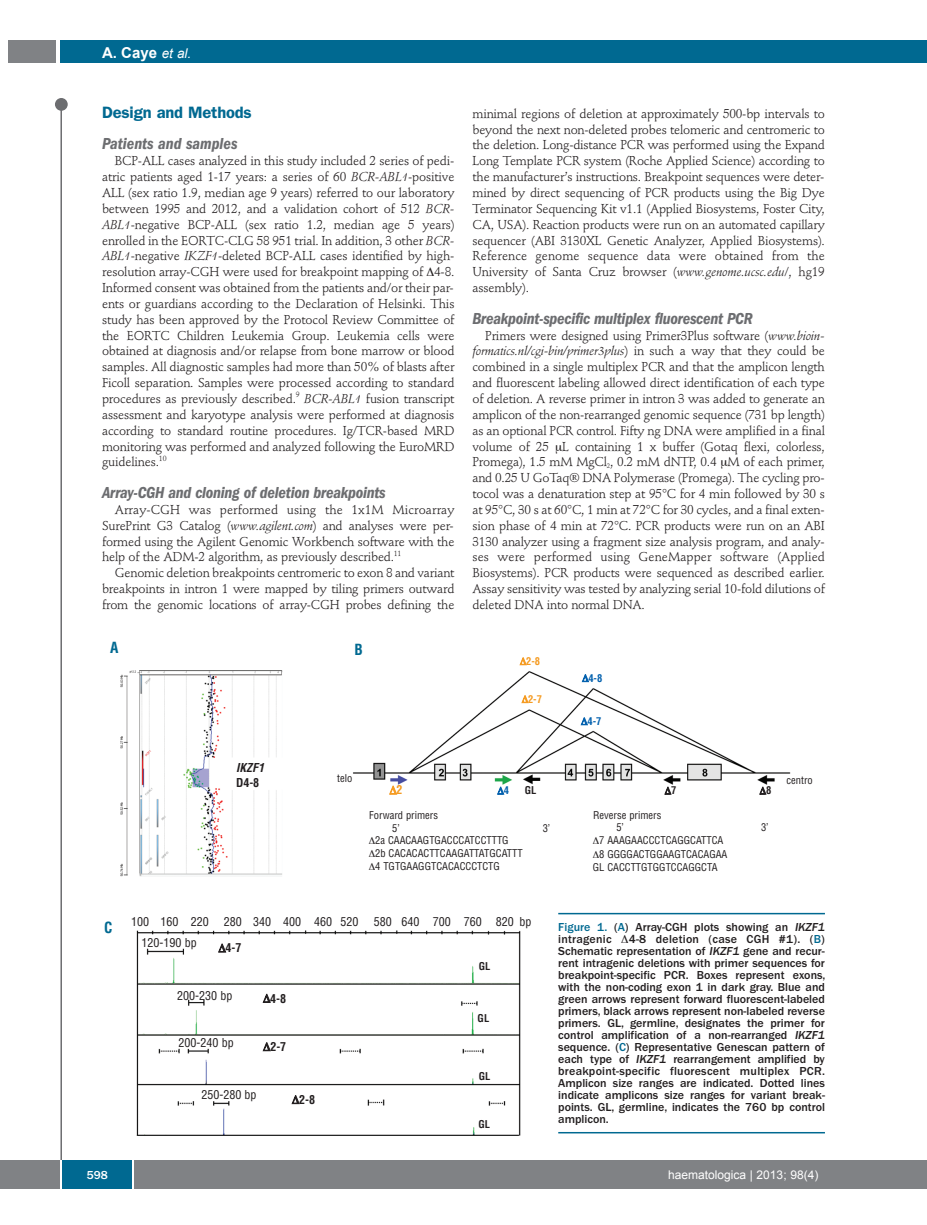
<style>
.page{position:relative;width:927px;height:1225px;background:#fff}
.page>*{position:absolute;margin:0;border:0;box-sizing:border-box;transform-origin:0 0}
.t1{font:italic 600 condensed 16.5px "Franklin Gothic";letter-spacing:-.015em;color:#6c6d70}
.t2{font:600 16.5px "Franklin Gothic";letter-spacing:-.01em;color:#006991}
.t3{font:700 15px "Arial";color:#fff}
.t4{font:700 condensed 15px "Helvetica";color:#006991}
.t5{font:12.75px/15.9px "Stempel Schneidler";letter-spacing:-.015em;color:#231f20;text-align:justify}
.t6{font:500 12px/12px "Franklin Gothic";color:#231f20}
.t7{font:condensed 12px "Helvetica";color:#231f20}
.t8{font:12px "Arial";color:#fff}
.t9{font:700 condensed 12px "Helvetica";color:#231f20}
.t10{font:italic 700 condensed 12px "Helvetica";letter-spacing:.005em;color:#231f20}
.t11{font:500 12px "Franklin Gothic";color:#fff}
.t12{font:700 condensed 12px "Helvetica";color:#f59b22}
.t13{font:condensed 10.5px/12.6px "Helvetica";color:#231f20}
.t14{font:700 condensed 10.5px "Helvetica";color:#231f20}
.t15{font:700 condensed 10.5px "Helvetica";color:#0461ae}
.t16{font:700 condensed 10.5px "Helvetica";color:#f59b22}
.s1{font-weight:400;font-style:italic;font-size:13.5px}
.s2{font-style:italic}
.s3{color:#006991}
</style>
<div class="page">
<div style="left:911px;top:40px;width:16px;height:22px;background:#006991"></div>
<div style="left:910px;top:1160px;width:17px;height:28px;background:#808285"></div>
<div style="left:55px;top:98px;width:13px;height:13px;background:#6c6d70;border-radius:50%"></div>
<hr style="left:60px;top:101px;width:2px;height:1061px;background:#6c6d70">
<div style="left:60px;top:40px;width:852px;height:22px;background:#006991"></div>
<div style="left:9px;top:40px;width:47px;height:22px;background:#808285"></div>
<div style="left:0;top:1160px;width:911px;height:28px;background:#808285"></div>
<div style="left:62px;top:1160px;width:71px;height:28px;background:#006991"></div>
<hr style="left:60px;top:1160px;width:2px;height:28px;background:#fff">
<svg style="left:133px;top:1160px;width:1px;height:28px"></svg>
<img style="left:120px;top:670px;width:697px;height:465px">
<hr style="left:558px;top:913px;width:267px;height:1px;background:#006991">
<hr style="left:558px;top:1132px;width:267px;height:1px;background:#006991">
<svg style="left:621px;top:935px;width:7px;height:8px"></svg>
<svg style="left:219px;top:944px;width:7px;height:8px"></svg>
<svg style="left:263px;top:994px;width:7px;height:8px"></svg>
<svg style="left:263px;top:1042px;width:7px;height:8px"></svg>
<svg style="left:292px;top:1095px;width:7px;height:8px"></svg>
<svg style="left:522px;top:695px;width:6px;height:7px"></svg>
<svg style="left:582px;top:674px;width:6px;height:7px"></svg>
<svg style="left:581px;top:717px;width:6px;height:8px"></svg>
<svg style="left:390px;top:786px;width:7px;height:8px"></svg>
<svg style="left:498px;top:787px;width:6px;height:7px"></svg>
<svg style="left:665px;top:787px;width:6px;height:7px"></svg>
<svg style="left:760px;top:787px;width:6px;height:7px"></svg>
<svg style="left:369px;top:836px;width:6px;height:7px"></svg>
<svg style="left:369px;top:849px;width:6px;height:8px"></svg>
<svg style="left:369px;top:863px;width:6px;height:7px"></svg>
<svg style="left:593px;top:837px;width:6px;height:7px"></svg>
<svg style="left:593px;top:850px;width:6px;height:7px"></svg>
<p class="t3" style="left:102px;top:44px;width:91px">A. Caye <span class="s1">et al.</span></p>
<p class="t2" style="left:102px;top:106px;width:151px">Design and Methods</p>
<p class="t1" style="left:102px;top:138px;width:137px">Patients and samples</p>
<p class="t5" style="left:102px;top:154px;width:354px;text-indent:13px">BCP-ALL cases analyzed in this study included 2 series of pedi&shy;atric patients aged 1-17 years: a series of 60 <span class="s2">BCR-ABL1</span>-positive ALL (sex ratio 1.9, median age 9 years) referred to our laboratory between 1995 and 2012, and a validation cohort of 512 <span class="s2">BCR-ABL1</span>-negative BCP-ALL (sex ratio 1.2, median age 5 years) enrolled in the EORTC-CLG 58 951 trial. In addition, 3 other <span class="s2">BCR-ABL1</span>-negative <span class="s2">IKZF1</span>-deleted BCP-ALL cases identified by high&shy;resolution array-CGH were used for breakpoint mapping of 4-8.<br>Informed consent was obtained from the patients and/or their par&shy;ents or guardians according to the Declaration of Helsinki. This study has been approved by the Protocol Review Committee of the EORTC Children Leukemia Group. Leukemia cells were obtained at diagnosis and/or relapse from bone marrow or blood samples. All diagnostic samples had more than 50% of blasts after Ficoll separation. Samples were processed according to standard procedures as previously described.<sup>9</sup> <span class="s2">BCR-ABL1</span> fusion transcript assessment and karyotype analysis were performed at diagnosis according to standard routine procedures. Ig/TCR-based MRD monitoring was performed and analyzed following the EuroMRD guidelines.<sup>10</sup></p>
<p class="t1" style="left:102px;top:486px;width:285px">Array-CGH and cloning of deletion breakpoints</p>
<p class="t5" style="left:102px;top:503px;width:354px;text-indent:13px">Array-CGH was performed using the 1x1M Microarray SurePrint G3 Catalog (<span class="s2">www.agilent.com</span>) and analyses were per&shy;formed using the Agilent Genomic Workbench software with the help of the ADM-2 algorithm, as previously described.<sup>11</sup></p>
<p class="t5" style="left:102px;top:566px;width:354px;text-indent:13px">Genomic deletion breakpoints centromeric to exon 8 and variant breakpoints in intron 1 were mapped by tiling primers outward from the genomic locations of array-CGH probes defining the</p>
<p class="t4" style="left:110px;top:639px;width:10px">A</p>
<p class="t4" style="left:354px;top:641px;width:10px">B</p>
<p class="t5" style="left:472px;top:107px;width:354px">minimal regions of deletion at approximately 500-bp intervals to beyond the next non-deleted probes telomeric and centromeric to the deletion. Long-distance PCR was performed using the Expand Long Template PCR system (Roche Applied Science) according to the manufacturer’s instructions. Breakpoint sequences were deter&shy;mined by direct sequencing of PCR products using the Big Dye Terminator Sequencing Kit v1.1 (Applied Biosystems, Foster City, CA, USA). Reaction products were run on an automated capillary sequencer (ABI 3130XL Genetic Analyzer, Applied Biosystems).<br>Reference genome sequence data were obtained from the University of Santa Cruz browser (<span class="s2">www.genome.ucsc.edu</span>/, hg19 assembly).</p>
<p class="t1" style="left:472px;top:312px;width:281px">Breakpoint-specific multiplex fluorescent PCR</p>
<p class="t5" style="left:472px;top:328px;width:354px;text-indent:13px">Primers were designed using Primer3Plus software (<span class="s2">www.bioin&shy;formatics.nl/cgi-bin/primer3plus</span>) in such a way that they could be combined in a single multiplex PCR and that the amplicon length and fluorescent labeling allowed direct identification of each type of deletion. A reverse primer in intron 3 was added to generate an amplicon of the non-rearranged genomic sequence (731 bp length) as an optional PCR control. Fifty ng DNA were amplified in a final volume of 25 L containing 1 x buffer (Gotaq flexi, colorless, Promega), 1.5 mM MgCl<sub>2</sub>, 0.2 mM dNTP, 0.4 M of each primer, and 0.25 U GoTaq® DNA Polymerase (Promega). The cycling pro&shy;tocol was a denaturation step at 95°C for 4 min followed by 30 s at 95°C, 30 s at 60°C, 1 min at 72°C for 30 cycles, and a final exten&shy;sion phase of 4 min at 72°C. PCR products were run on an ABI 3130 analyzer using a fragment size analysis program, and analy&shy;ses were performed using GeneMapper software (Applied Biosystems). PCR products were sequenced as described earlier.<br>Assay sensitivity was tested by analyzing serial 10-fold dilutions of deleted DNA into normal DNA.</p>
<p class="t16" style="left:526px;top:655px;width:15px">2-8</p>
<p class="t16" style="left:528px;top:693px;width:15px">2-7</p>
<p class="t15" style="left:588px;top:672px;width:15px">4-8</p>
<p class="t15" style="left:587px;top:715px;width:15px">4-7</p>
<p class="t4" style="left:104px;top:918px;width:10px">C</p>
<p class="t10" style="left:236px;top:760px;width:30px">IKZF1</p>
<p class="t9" style="left:236px;top:775px;width:25px">D4-8</p>
<p class="t13" style="left:337px;top:772px;width:17px">telo</p>
<p class="t12" style="left:396px;top:783px;width:7px">2</p>
<p class="t15" style="left:504px;top:784px;width:7px">4</p>
<p class="t14" style="left:525px;top:784px;width:13px">GL</p>
<p class="t14" style="left:671px;top:784px;width:7px">7</p>
<p class="t14" style="left:766px;top:784px;width:7px">8</p>
<p class="t13" style="left:392px;top:809px;width:47px;text-indent:-23px">Forward primers<br>5’</p>
<p class="t13" style="left:616px;top:808px;width:47px;text-indent:-23px">Reverse primers<br>5’</p>
<p class="t13" style="left:761px;top:821px;width:9px">3’</p>
<p class="t13" style="left:543px;top:821px;width:9px">3’</p>
<p class="t13" style="left:375px;top:833px;width:149px;line-height:13px">2a CAACAAGTGACCCATCCTTTG<br>2b CACACACTTCAAGATTATGCATTT<br>4 TGTGAAGGTCACACCCTCTG</p>
<p class="t13" style="left:599px;top:834px;width:126px">7 AAAGAACCCTCAGGCATTCA</p>
<p class="t13" style="left:599px;top:847px;width:130px">8 GGGGACTGGAAGTCACAGAA</p>
<p class="t13" style="left:593px;top:860px;width:126px">GL CACCTTGTGGTCCAGGCTA</p>
<p class="t13" style="left:787px;top:773px;width:28px">centro</p>
<p class="t7" style="left:131px;top:915px;width:228px">100 160 220 280 340 400 460 520</p>
<p class="t7" style="left:374px;top:915px;width:159px">580 640 700 760 820 bp</p>
<p class="t7" style="left:141px;top:936px;width:57px">120-190 bp</p>
<p class="t9" style="left:225px;top:941px;width:17px">4-7</p>
<p class="t7" style="left:177px;top:988px;width:57px">200-230 bp</p>
<p class="t7" style="left:178px;top:1036px;width:57px">200-240 bp</p>
<p class="t9" style="left:270px;top:991px;width:17px">4-8</p>
<p class="t9" style="left:270px;top:1040px;width:18px">2-7</p>
<p class="t7" style="left:201px;top:1088px;width:57px">250-280 bp</p>
<p class="t9" style="left:299px;top:1092px;width:17px">2-8</p>
<p class="t14" style="left:479px;top:960px;width:13px">GL</p>
<p class="t14" style="left:478px;top:1012px;width:13px">GL</p>
<p class="t14" style="left:479px;top:1070px;width:13px">GL</p>
<p class="t14" style="left:478px;top:1118px;width:13px">GL</p>
<p class="t6" style="left:558px;top:922px;width:268px"><span class="s3">Figure 1.</span> (<span class="s3">A</span>) Array-CGH plots showing an <span class="s2">IKZF1 </span>intragenic</p>
<p class="t6" style="left:558px;top:934px;width:269px;text-align:justify;text-indent:71px">4-8 deletion (case CGH #1). (<span class="s3">B</span>)<br>Schematic representation of <span class="s2">IKZF1</span> gene and recur&shy;rent intragenic deletions with primer sequences for breakpoint-specific PCR. Boxes represent exons, with the non-coding exon 1 in dark gray. Blue and green arrows represent forward fluorescent-labeled primers, black arrows represent non-labeled reverse primers. GL, germline, designates the primer for control amplification of a non-rearranged <span class="s2">IKZF1 </span>sequence. (<span class="s3">C</span>) Representative Genescan pattern of each type of <span class="s2">IKZF1</span> rearrangement amplified by breakpoint-specific fluorescent multiplex PCR.<br>Amplicon size ranges are indicated. Dotted lines indicate amplicons size ranges for variant break&shy;points. GL, germline, indicates the 760 bp control amplicon.</p>
<p class="t11" style="left:87px;top:1171px;width:23px">598</p>
<p class="t8" style="left:668px;top:1168px;width:152px">haematologica | 2013; 98(4)</p>
</div>
